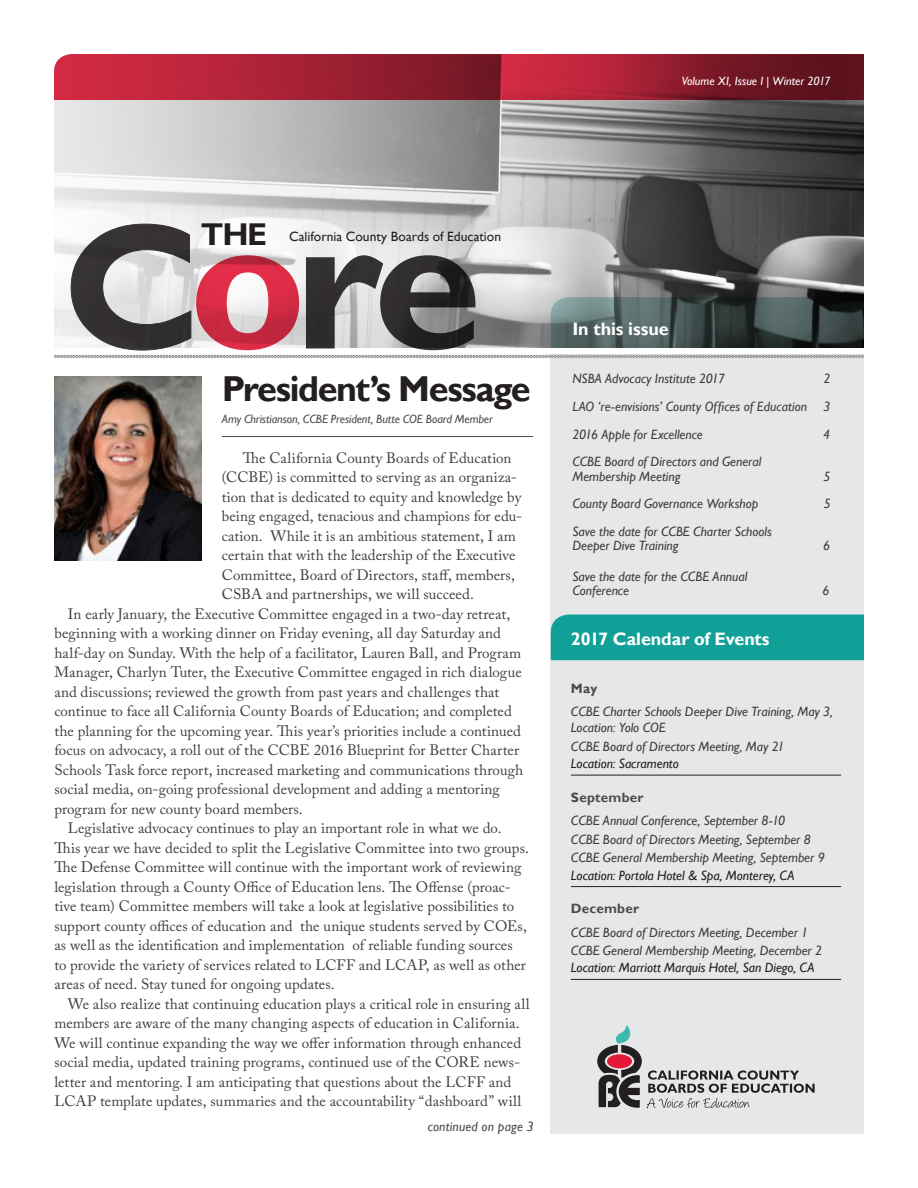
<style>
.page{position:relative;width:918px;height:1188px;background:#fff}
.page>*{position:absolute;margin:0;border:0;box-sizing:border-box;transform-origin:0 0}
.Header_26_pt{font:700 36px "Gill Sans";letter-spacing:-.04em;color:#231f20}
.t1{font:700 31.5px "Gill Sans";color:#231f20}
.t2{font:700 18px "Gill Sans";letter-spacing:-.005em;color:#fff}
.BODY{font:15px/19.5px "Adobe Caslon Pro";letter-spacing:.005em;color:#3e3e3f}
.Event_Name{font:italic 13.5px/14.2px "Gill Sans";letter-spacing:-.005em;color:#3e3e3f}
.Event_location_NEW{font:italic 13.5px "Gill Sans";letter-spacing:-.005em;color:#231f20}
.t3{font:13.5px "Gill Sans";letter-spacing:.005em;color:#231f20}
.Events__dates{font:700 13.5px "Gill Sans";letter-spacing:.015em;color:#4b4c4d}
.Continued_On{font:italic 13.5px "Gill Sans";letter-spacing:.01em;color:#4b4c4d}
.Cutline{font:italic 12px "Gill Sans";letter-spacing:-.01em;color:#4b4c4d}
.t4{font:italic 12px "Gill Sans";letter-spacing:.005em;color:#fff}
</style>
<div class="page">
<div style="left:551px;top:355px;width:313px;height:779px;background:#e6e7e9"></div>
<img style="left:54px;top:100px;width:810px;height:123px">
<svg style="left:54px;top:54px;width:810px;height:46px;background:#9d2032"></svg>
<svg style="left:597px;top:1025px;width:218px;height:83px"></svg>
<div style="left:551px;top:615px;width:313px;height:45px;background:#11a098"></div>
<hr style="left:571px;top:775px;width:270px;height:1px;background:#231f20">
<hr style="left:571px;top:886px;width:270px;height:1px;background:#231f20">
<hr style="left:571px;top:979px;width:270px;height:1px;background:#231f20">
<svg style="left:54px;top:223px;width:810px;height:135px"></svg>
<hr style="left:222px;top:436px;width:311px;height:1px;background:#4b4c4d">
<img style="left:54px;top:376px;width:148px;height:185px">
<p class="t4" style="left:682px;top:73px;width:150px">Volume XI, Issue I | Winter 2017</p>
<h2 class="t1" style="left:201px;top:216px;width:68px">THE</h2>
<p class="t3" style="left:289px;top:228px;width:214px">California County Boards of Education</p>
<p class="Header_26_pt" style="left:222px;top:367px;width:310px">President’s Message</p>
<p class="Cutline" style="left:222px;top:412px;width:273px">Amy Christianson, CCBE President, Butte COE Board Member</p>
<p class="BODY" style="left:222px;top:448px;width:302px;text-indent:21px">The California County Boards of Education (CCBE) is committed to serving as an organiza&shy;tion that is dedicated to equity and knowledge by being engaged, tenacious and champions for edu&shy;cation. While it is an ambitious statement, I am certain that with the leadership of the Executive Committee, Board of Directors, staff, members, CSBA and partnerships, we will succeed.</p>
<p class="BODY" style="left:54px;top:604px;width:470px;text-indent:14px">In early January, the Executive Committee engaged in a two-day retreat, beginning with a working dinner on Friday evening, all day Saturday and half-day on Sunday. With the help of a facilitator, Lauren Ball, and Program Manager, Charlyn Tuter, the Executive Committee engaged in rich dialogue and discussions; reviewed the growth from past years and challenges that continue to face all California County Boards of Education; and completed the planning for the upcoming year. This year’s priorities include a continued focus on advocacy, a roll out of the CCBE 2016 Blueprint for Better Charter Schools Task force report, increased marketing and communications through social media, on-going professional development and adding a mentoring program for new county board members.</p>
<p class="BODY" style="left:54px;top:818px;width:476px;text-indent:14px">Legislative advocacy continues to play an important role in what we do.<br>This year we have decided to split the Legislative Committee into two groups.<br>The Defense Committee will continue with the important work of reviewing legislation through a County Office of Education lens. The Offense (proac&shy;tive team) Committee members will take a look at legislative possibilities to support county offices of education and the unique students served by COEs, as well as the identification and implementation of reliable funding sources<br>to provide the variety of services related to LCFF and LCAP, as well as other areas of need. Stay tuned for ongoing updates.</p>
<p class="BODY" style="left:54px;top:994px;width:477px;text-indent:14px">We also realize that continuing education plays a critical role in ensuring all members are aware of the many changing aspects of education in California.<br>We will continue expanding the way we offer information through enhanced social media, updated training programs, continued use of the CORE news&shy;letter and mentoring. I am anticipating that questions about the LCFF and LCAP template updates, summaries and the accountability “dashboard” will</p>
<p class="Continued_On" style="left:428px;top:1119px;width:107px">continued on page 3</p>
<p class="t2" style="left:572px;top:318px;width:98px">In this issue</p>
<p class="Event_Name" style="left:572px;top:372px;width:154px">NSBA Advocacy Institute 2017</p>
<p class="Event_Name" style="left:823px;top:372px;width:9px">2</p>
<p class="Event_Name" style="left:572px;top:399px;width:259px">LAO ‘re-envisions’ County Offices of Education 3</p>
<p class="Event_Name" style="left:572px;top:427px;width:132px">2016 Apple for Excellence</p>
<p class="Event_Name" style="left:823px;top:427px;width:9px">4</p>
<p class="Event_Name" style="left:572px;top:455px;width:190px">CCBE Board of Directors and General<br>Membership Meeting</p>
<p class="Event_Name" style="left:823px;top:469px;width:9px">5</p>
<p class="Event_Name" style="left:572px;top:497px;width:188px">County Board Governance Workshop</p>
<p class="Event_Name" style="left:824px;top:497px;width:9px">5</p>
<p class="Event_Name" style="left:572px;top:525px;width:201px">Save the date for CCBE Charter Schools<br>Deeper Dive Training</p>
<p class="Event_Name" style="left:823px;top:539px;width:9px">6</p>
<p class="Event_Name" style="left:572px;top:569px;width:176px">Save the date for the CCBE Annual<br>Conference</p>
<p class="Event_Name" style="left:822px;top:584px;width:9px">6</p>
<p class="t2" style="left:571px;top:628px;width:200px">2017 Calendar of Events</p>
<p class="Events__dates" style="left:571px;top:680px;width:28px">May</p>
<p class="Event_Name" style="left:571px;top:703px;width:263px;line-height:16.5px">CCBE Charter Schools Deeper Dive Training, May 3,<br>Location: Yolo COE</p>
<p class="Event_Name" style="left:571px;top:740px;width:215px">CCBE Board of Directors Meeting, May 21</p>
<p class="Event_location_NEW" style="left:571px;top:756px;width:109px">Location: Sacramento</p>
<p class="Events__dates" style="left:571px;top:789px;width:74px">September</p>
<p class="Event_Name" style="left:571px;top:814px;width:216px">CCBE Annual Conference, September 8-10</p>
<p class="Event_Name" style="left:571px;top:832px;width:241px">CCBE Board of Directors Meeting, September 8</p>
<p class="Event_Name" style="left:571px;top:851px;width:255px">CCBE General Membership Meeting, September 9</p>
<p class="Event_location_NEW" style="left:571px;top:867px;width:225px">Location: Portola Hotel &amp; Spa, Monterey, CA</p>
<p class="Events__dates" style="left:571px;top:901px;width:70px">December</p>
<p class="Event_Name" style="left:571px;top:925px;width:239px">CCBE Board of Directors Meeting, December 1</p>
<p class="Event_Name" style="left:571px;top:944px;width:253px">CCBE General Membership Meeting, December 2</p>
<p class="Event_location_NEW" style="left:571px;top:960px;width:245px">Location: Marriott Marquis Hotel, San Diego, CA</p>
</div>
